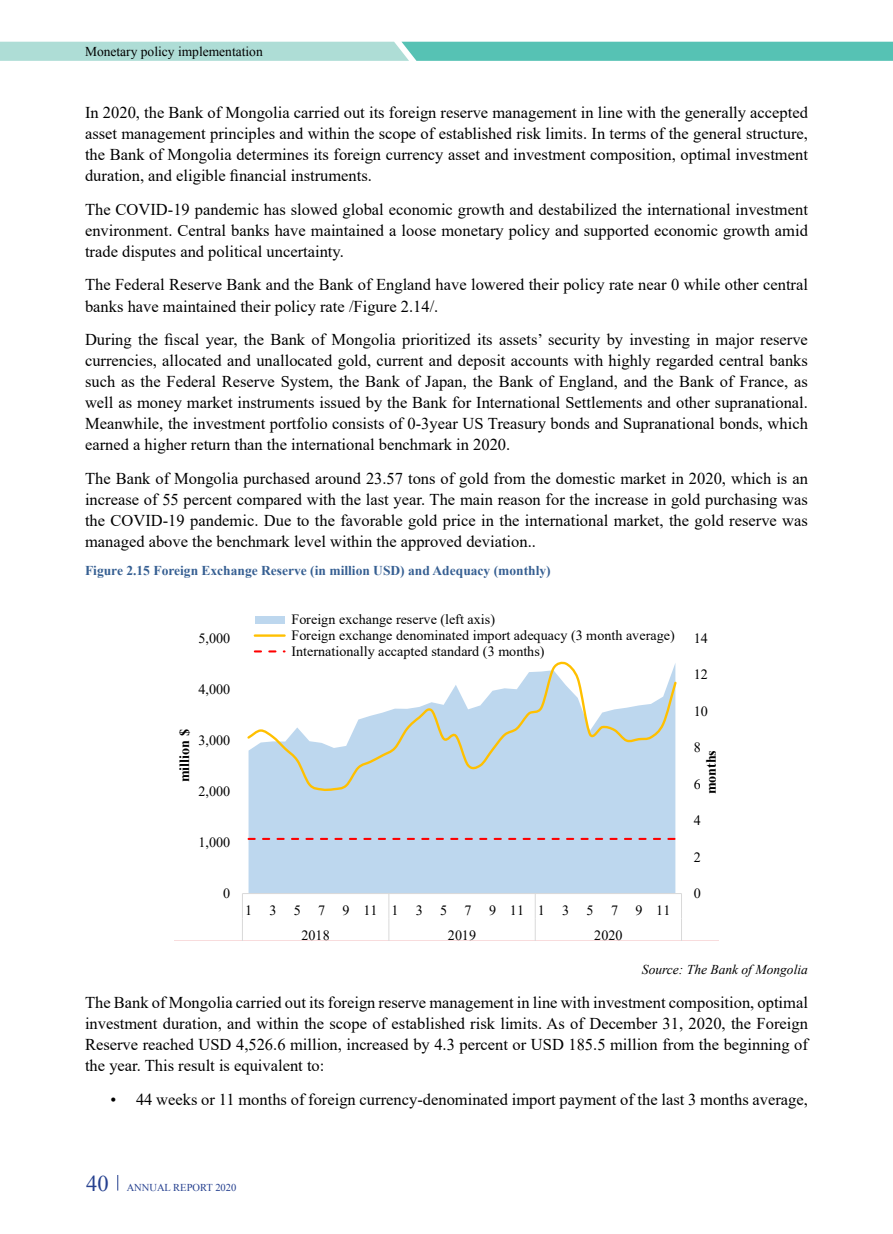
<style>
.page{position:relative;width:893px;height:1234px;background:#fff}
.page>*{position:absolute;margin:0;border:0;box-sizing:border-box;transform-origin:0 0}
.t1{font:16.5px/21px "Times New Roman";color:#000;text-align:justify}
.t2{font:14.1px/15.9px "Times New Roman";letter-spacing:.005em;color:#000}
.t3{font:14.1px/25px "Times New Roman";letter-spacing:1.23em;color:#000}
.t4{font:700 14.1px "Times New Roman";letter-spacing:-.005em;color:#000}
.t5{font:700 13.5px "Times New Roman";color:#365f92}
.t6{font:13.5px "Mogul Times New Roman";color:#000}
.t7{font:italic 13.5px "Times New Roman";color:#000}
.t8{font:10.5px "Mogul Times New Roman";color:#25408f}
.s1{font-size:22.5px}
</style>
<div class="page">
<svg style="left:0;top:42px;width:893px;height:19px;background:#7fcfc4"></svg>
<svg style="left:117px;top:1175px;width:1px;height:15px"></svg>
<div style="left:249px;top:792px;width:426px;height:100px;background:#bdd7ee"></div>
<hr style="left:242px;top:892px;width:439px;height:1px;background:#d9d9d9">
<svg style="left:242px;top:893px;width:1px;height:46px"></svg>
<svg style="left:388px;top:893px;width:1px;height:46px"></svg>
<svg style="left:535px;top:893px;width:1px;height:46px"></svg>
<svg style="left:681px;top:893px;width:1px;height:46px"></svg>
<svg style="left:247px;top:661px;width:430px;height:131px"></svg>
<svg style="left:249px;top:837px;width:426px;height:2px"></svg>
<div style="left:255px;top:616px;width:30px;height:7px;background:#bdd7ee"></div>
<hr style="left:255px;top:634px;width:30px;height:2px;background:#ffc000">
<svg style="left:255px;top:650px;width:30px;height:2px"></svg>
<p class="t6" style="left:85px;top:42px;width:179px">Monetary policy implementation</p>
<p class="t1" style="left:85px;top:101px;width:724px">In 2020, the Bank of Mongolia carried out its foreign reserve management in line with the generally accepted asset management principles and within the scope of established risk limits. In terms of the general structure, the Bank of Mongolia determines its foreign currency asset and investment composition, optimal investment duration, and eligible financial instruments.</p>
<p class="t1" style="left:85px;top:198px;width:724px">The COVID-19 pandemic has slowed global economic growth and destabilized the international investment environment. Central banks have maintained a loose monetary policy and supported economic growth amid trade disputes and political uncertainty.</p>
<p class="t1" style="left:85px;top:274px;width:724px">The Federal Reserve Bank and the Bank of England have lowered their policy rate near 0 while other central banks have maintained their policy rate /Figure 2.14/.</p>
<p class="t1" style="left:85px;top:328px;width:724px">During the fiscal year, the Bank of Mongolia prioritized its assets’ security by investing in major reserve currencies, allocated and unallocated gold, current and deposit accounts with highly regarded central banks such as the Federal Reserve System, the Bank of Japan, the Bank of England, and the Bank of France, as well as money market instruments issued by the Bank for International Settlements and other supranational.<br>Meanwhile, the investment portfolio consists of 0-3year US Treasury bonds and Supranational bonds, which earned a higher return than the international benchmark in 2020.</p>
<p class="t1" style="left:85px;top:467px;width:724px">The Bank of Mongolia purchased around 23.57 tons of gold from the domestic market in 2020, which is an increase of 55 percent compared with the last year. The main reason for the increase in gold purchasing was the COVID-19 pandemic. Due to the favorable gold price in the international market, the gold reserve was managed above the benchmark level within the approved deviation..</p>
<p class="t5" style="left:85px;top:560px;width:467px">Figure 2.15 Foreign Exchange Reserve (in million USD) and Adequacy (monthly)</p>
<p class="t2" style="left:198px;top:629px;width:33px">5,000</p>
<p class="t2" style="left:198px;top:680px;width:33px">4,000</p>
<p class="t4" style="left:174px;top:782px;width:55px;rotate:-90deg">million $</p>
<p class="t2" style="left:198px;top:731px;width:33px">3,000</p>
<p class="t2" style="left:198px;top:782px;width:33px">2,000</p>
<p class="t2" style="left:198px;top:833px;width:33px">1,000</p>
<p class="t2" style="left:223px;top:884px;width:9px">0</p>
<p class="t2" style="left:291px;top:611px;width:385px">Foreign exchange reserve (left axis)<br>Foreign exchange denominated import adequacy (3 month average)<br>Internationally accapted standard (3 months)</p>
<p class="t3" style="left:301px;top:896px;width:370px;text-indent:-56px">135791113579111357911<br>2018</p>
<p class="t2" style="left:448px;top:926px;width:30px">2019</p>
<p class="t2" style="left:594px;top:926px;width:30px">2020</p>
<p class="t2" style="left:694px;top:629px;width:16px">14</p>
<p class="t2" style="left:694px;top:666px;width:16px">12</p>
<p class="t2" style="left:694px;top:702px;width:16px">10</p>
<p class="t2" style="left:694px;top:739px;width:9px">8</p>
<p class="t4" style="left:701px;top:793px;width:46px;rotate:-90deg">months</p>
<p class="t2" style="left:694px;top:775px;width:9px">6</p>
<p class="t2" style="left:694px;top:811px;width:9px">4</p>
<p class="t2" style="left:694px;top:848px;width:9px">2</p>
<p class="t2" style="left:694px;top:884px;width:9px">0</p>
<p class="t7" style="left:642px;top:960px;width:167px">Source: The Bank of Mongolia</p>
<p class="t1" style="left:85px;top:991px;width:724px">The Bank of Mongolia carried out its foreign reserve management in line with investment composition, optimal investment duration, and within the scope of established risk limits. As of December 31, 2020, the Foreign Reserve reached USD 4,526.6 million, increased by 4.3 percent or USD 185.5 million from the beginning of the year. This result is equivalent to:</p>
<p class="t1" style="left:111px;top:1088px;width:699px">• 44 weeks or 11 months of foreign currency-denominated import payment of the last 3 months average,</p>
<p class="t8" style="left:86px;top:1179px;width:152px"><span class="s1">40</span> ANNUAL REPORT 2020</p>
</div>
